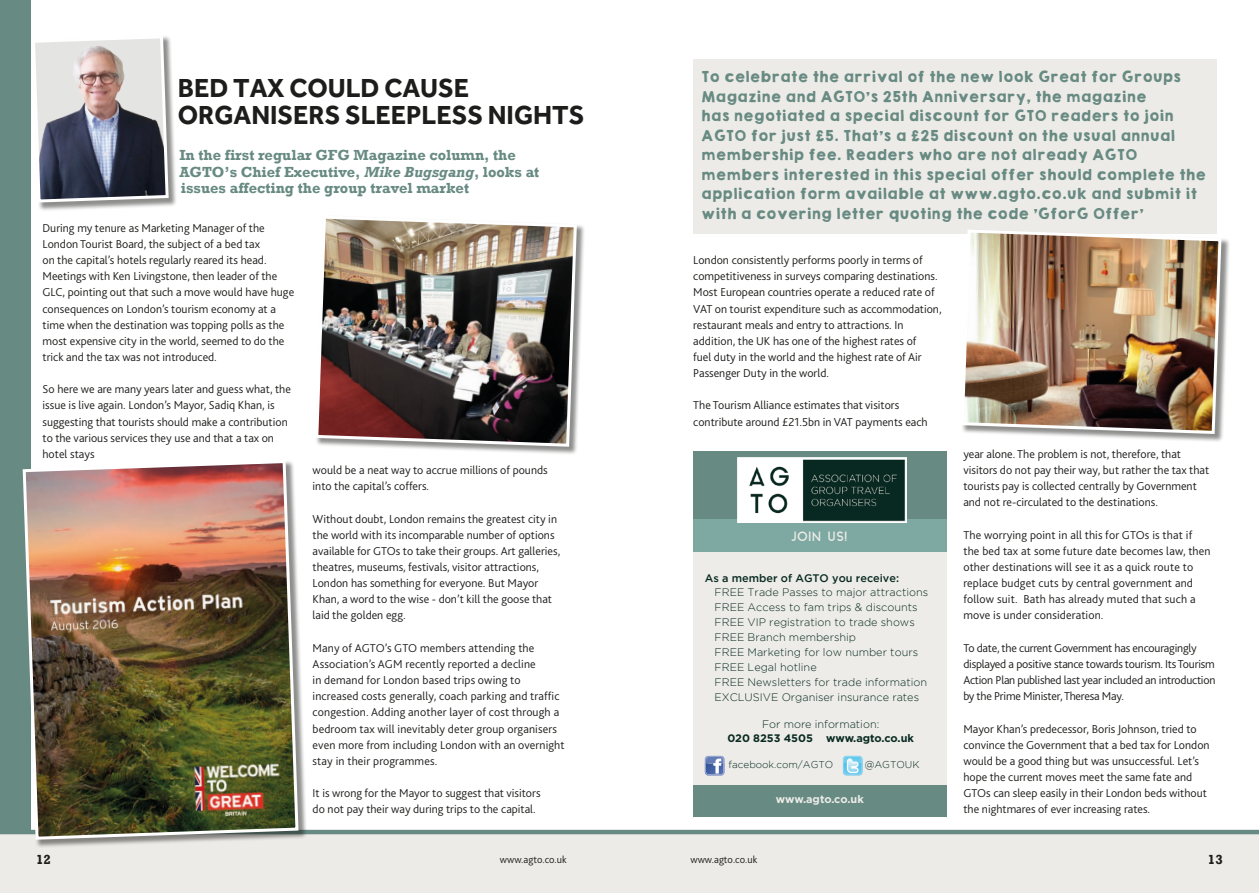
<style>
.page{position:relative;width:1259px;height:893px;background:#fff}
.page>*{position:absolute;margin:0;border:0;box-sizing:border-box;transform-origin:0 0}
.t1{font:700 27px/27px "Effra";color:#1d1d1b}
.t2{font:700 15px/16.5px "Rockwell";color:#678a82}
.t3{font:13.5px/19.5px "KGHAPPY Solid";color:#678a82}
.t4{font:700 13.5px "Rockwell";color:#1d1d1b}
.t5{font:12.9px "Aqua Grotesque";color:#edece8}
.t6{font:300 12px/16.2px "Bliss 2";color:#1d1d1b}
.t7{font:300 12px/16.2px "Bliss 2";letter-spacing:-.02em;color:#1d1d1b}
.t8{font:300 10.95px/14.9px "Gotham";color:#082a21}
.t9{font:500 10.95px "Gotham";color:#082a21}
.t10{font:700 10.95px "Gotham";color:#082a21}
.t11{font:300 10.95px "Gotham";color:#082a21}
.t12{font:700 10.95px "Gotham";letter-spacing:-.01em;color:#edece8}
.t13{font:300 10.5px "Bliss 2";color:#1d1d1b}
.t14{font:300 9.9px "Gotham";color:#082a21}
.s1{font-style:italic}
</style>
<div class="page">
<div style="left:0;top:0;width:31px;height:893px;background:#678a82"></div>
<div style="left:0;top:832px;width:1259px;height:61px;background:#edebe7"></div>
<hr style="left:0;top:830px;width:1259px;height:4px;background:#678a82">
<div style="left:693px;top:60px;width:523px;height:174px;background:#edebe7"></div>
<div style="left:32px;top:35px;width:145px;height:176px;background:#1d1d1b;opacity:.5"></div>
<svg style="left:32px;top:35px;width:138px;height:169px;background:#96959c"></svg>
<div style="left:315px;top:215px;width:270px;height:240px;background:#1d1d1b;opacity:.5"></div>
<img style="left:315px;top:215px;width:263px;height:233px">
<div style="left:22px;top:460px;width:285px;height:389px;background:#1d1d1b;opacity:.5"></div>
<img style="left:21px;top:460px;width:279px;height:381px">
<div style="left:693px;top:451px;width:253px;height:365px;background:#678a82"></div>
<div style="left:693px;top:539px;width:253px;height:245px;background:#edece8"></div>
<svg style="left:705px;top:756px;width:19px;height:19px"></svg>
<svg style="left:843px;top:756px;width:19px;height:19px"></svg>
<div style="left:693px;top:520px;width:253px;height:32px;background:#7ea8a2"></div>
<img style="left:737px;top:458px;width:169px;height:64px">
<div style="left:960px;top:229px;width:270px;height:213px;background:#1d1d1b;opacity:.5"></div>
<img style="left:960px;top:228px;width:263px;height:208px">
<h1 class="t1" style="left:178px;top:74px;width:408px">BED TAX COULD CAUSE<br>ORGANISERS SLEEPLESS NIGHTS</h1>
<p class="t2" style="left:179px;top:147px;width:361px">In the first regular GFG Magazine column, the<br>AGTO’s Chief Executive, <span class="s1">Mike Bugsgang</span>, looks at issues affecting the group travel market</p>
<p class="t6" style="left:43px;top:219px;width:253px">During my tenure as Marketing Manager of the London Tourist Board, the subject of a bed tax<br>on the capital’s hotels regularly reared its head.<br>Meetings with Ken Livingstone, then leader of the GLC, pointing out that such a move would have huge consequences on London’s tourism economy at a time when the destination was topping polls as the most expensive city in the world, seemed to do the trick and the tax was not introduced.</p>
<p class="t6" style="left:43px;top:381px;width:250px">So here we are many years later and guess what, the issue is live again. London’s Mayor, Sadiq Khan, is suggesting that tourists should make a contribution to the various services they use and that a tax on hotel stays</p>
<p class="t6" style="left:313px;top:462px;width:237px">would be a neat way to accrue millions of pounds into the capital’s coffers.</p>
<p class="t6" style="left:313px;top:510px;width:249px">Without doubt, London remains the greatest city in the world with its incomparable number of options available for GTOs to take their groups. Art galleries, theatres, museums, festivals, visitor attractions, London has something for everyone. But Mayor Khan, a word to the wise - don’t kill the goose that laid the golden egg.</p>
<p class="t6" style="left:313px;top:639px;width:254px">Many of AGTO’s GTO members attending the Association’s AGM recently reported a decline<br>in demand for London based trips owing to increased costs generally, coach parking and traffic congestion. Adding another layer of cost through a bedroom tax will inevitably deter group organisers even more from including London with an overnight stay in their programmes.</p>
<p class="t6" style="left:313px;top:785px;width:229px">It is wrong for the Mayor to suggest that visitors do not pay their way during trips to the capital.</p>
<p class="t3" style="left:701px;top:67px;width:506px">To celebrate the arrival of the new look Great for Groups Magazine and AGTO’s 25th Anniversary, the magazine<br>has negotiated a special discount for GTO readers to join AGTO for just £5. That’s a £25 discount on the usual annual membership fee. Readers who are not already AGTO members interested in this special offer should complete the application form available at www.agto.co.uk and submit it with a covering letter quoting the code 'GforG Offer’</p>
<p class="t6" style="left:693px;top:252px;width:250px">London consistently performs poorly in terms of competitiveness in surveys comparing destinations.<br>Most European countries operate a reduced rate of VAT on tourist expenditure such as accommodation, restaurant meals and entry to attractions. In addition, the UK has one of the highest rates of<br>fuel duty in the world and the highest rate of Air Passenger Duty in the world.</p>
<p class="t6" style="left:693px;top:397px;width:236px">The Tourism Alliance estimates that visitors contribute around £21.5bn in VAT payments each</p>
<p class="t6" style="left:963px;top:446px;width:247px">year alone. The problem is not, therefore, that visitors do not pay their way, but rather the tax that tourists pay is collected centrally by Government and not re-circulated to the destinations.</p>
<p class="t6" style="left:963px;top:526px;width:249px">The worrying point in all this for GTOs is that if the bed tax at some future date becomes law, then other destinations will see it as a quick route to replace budget cuts by central government and follow suit. Bath has already muted that such a move is under consideration.</p>
<p class="t7" style="left:963px;top:639px;width:253px">To date, the current Government has encouragingly displayed a positive stance towards tourism. Its Tourism Action Plan published last year included an introduction by the Prime Minister, Theresa May.</p>
<p class="t6" style="left:963px;top:720px;width:248px">Mayor Khan’s predecessor, Boris Johnson, tried to convince the Government that a bed tax for London would be a good thing but was unsuccessful. Let’s hope the current moves meet the same fate and GTOs can sleep easily in their London beds without the nightmares of ever increasing rates.</p>
<p class="t5" style="left:790px;top:529px;width:59px">JOIN US!</p>
<p class="t9" style="left:705px;top:571px;width:196px">As a member of AGTO you receive:</p>
<p class="t8" style="left:714px;top:585px;width:215px">FREE Trade Passes to major attractions FREE Access to fam trips &amp; discounts FREE VIP registration to trade shows FREE Branch membership<br>FREE Marketing for low number tours FREE Legal hotline<br>FREE Newsletters for trade information EXCLUSIVE Organiser insurance rates</p>
<p class="t11" style="left:762px;top:718px;width:119px">For more information:</p>
<p class="t10" style="left:727px;top:732px;width:188px">020 8253 4505 www.agto.co.uk</p>
<p class="t14" style="left:728px;top:759px;width:106px">facebook.com/AGTO</p>
<p class="t14" style="left:864px;top:759px;width:56px">@AGTOUK</p>
<p class="t12" style="left:776px;top:792px;width:89px">www.agto.co.uk</p>
<p class="t4" style="left:36px;top:851px;width:16px">12</p>
<p class="t13" style="left:500px;top:853px;width:68px">www.agto.co.uk</p>
<p class="t13" style="left:690px;top:853px;width:68px">www.agto.co.uk</p>
<p class="t4" style="left:1208px;top:851px;width:16px">13</p>
</div>
